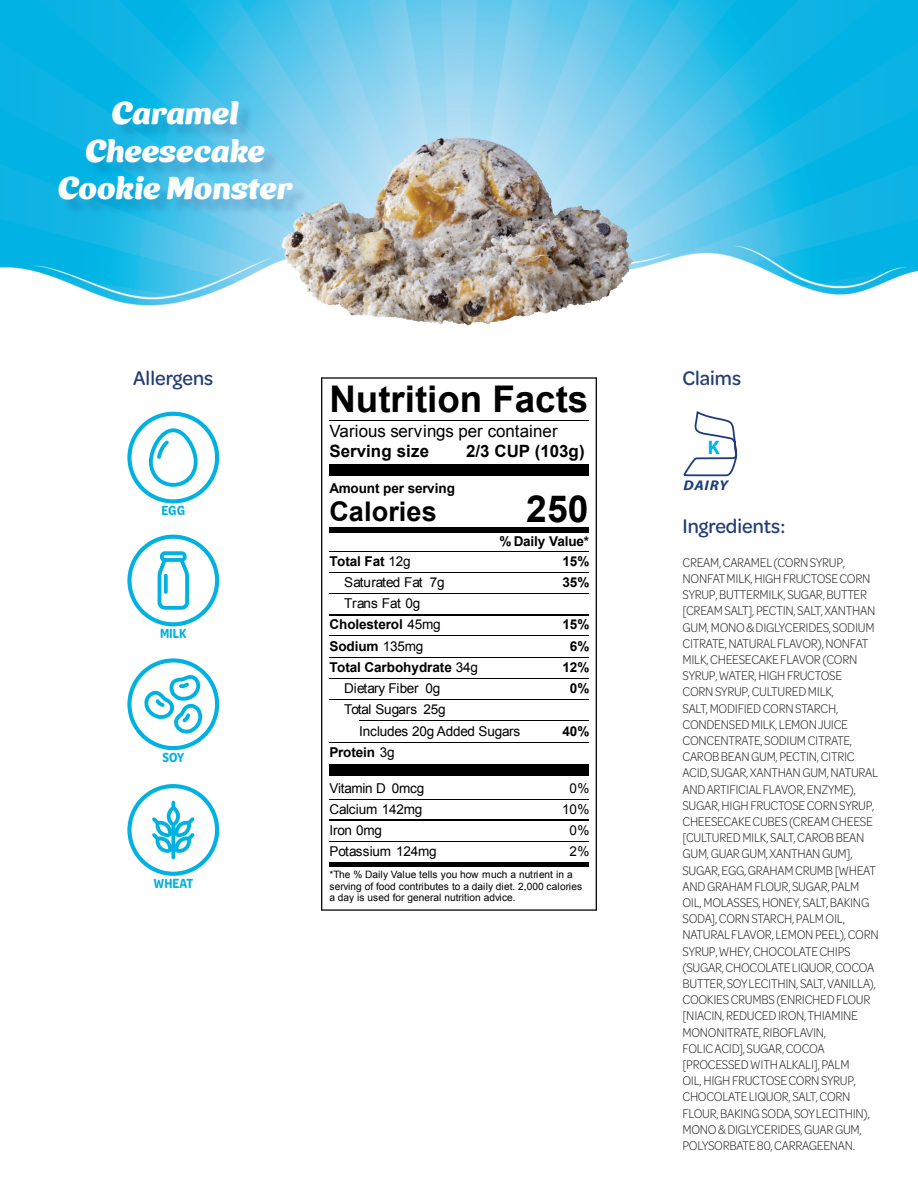
<style>
.page{position:relative;width:918px;height:1188px;background:#fff}
.page>*{position:absolute;margin:0;border:0;box-sizing:border-box;transform-origin:0 0}
.t1{font:700 37.35px "Arial";color:#000}
.t2{font:700 36.75px "Arial";color:#000}
.t3{font:31.5px/37.8px "Ice Cream Slant";color:#fff;text-align:center}
.t4{font:700 27.15px "Arial";color:#000}
.t5{font:500 21px "Omnes Semi Cond";color:#233e77}
.t6{font:16.95px/19.5px "Arial";color:#000}
.t7{font:700 16.95px "Arial";color:#000}
.t8{font:600 14.1px "Omnes Cond";color:#00b0df}
.t9{font:300 13.5px/16.2px "Omnes Cond";letter-spacing:-.02em;color:#231f20}
.t10{font:13.5px/21.6px "Arial";letter-spacing:-.015em;color:#000;text-align:center}
.t11{font:700 13.5px "Arial";letter-spacing:-.01em;color:#000}
.t12{font:10.2px/11.4px "Arial";letter-spacing:.005em;color:#000}
.s1{font-weight:700}
.s2{font-weight:400}
</style>
<div class="page">
<svg style="left:0;top:0;width:918px;height:238px;background:#3bbfe8"></svg>
<img style="left:0;top:238px;width:918px;height:68px">
<div style="left:62px;top:104px;width:247px;height:112px;background:#1e3e7a;opacity:.2"></div>
<img style="left:278px;top:125px;width:362px;height:201px">
<svg style="left:127px;top:658px;width:92px;height:92px"></svg>
<svg style="left:127px;top:535px;width:92px;height:91px"></svg>
<svg style="left:164px;top:574px;width:4px;height:20px"></svg>
<svg style="left:127px;top:784px;width:92px;height:92px"></svg>
<svg style="left:127px;top:412px;width:92px;height:91px"></svg>
<hr style="left:329px;top:420px;width:260px;height:1px;background:#000">
<div style="left:329px;top:464px;width:260px;height:12px;background:#000"></div>
<div style="left:329px;top:527px;width:260px;height:5px;background:#000"></div>
<hr style="left:329px;top:551px;width:260px;height:1px;background:#000">
<hr style="left:329px;top:572px;width:260px;height:1px;background:#000">
<hr style="left:329px;top:593px;width:260px;height:1px;background:#000">
<hr style="left:329px;top:614px;width:260px;height:1px;background:#000">
<hr style="left:329px;top:636px;width:260px;height:1px;background:#000">
<hr style="left:329px;top:657px;width:260px;height:1px;background:#000">
<hr style="left:329px;top:678px;width:260px;height:1px;background:#000">
<hr style="left:329px;top:699px;width:260px;height:1px;background:#000">
<hr style="left:359px;top:721px;width:230px;height:1px;background:#000">
<hr style="left:329px;top:742px;width:260px;height:1px;background:#000">
<div style="left:329px;top:764px;width:260px;height:12px;background:#000"></div>
<hr style="left:329px;top:799px;width:260px;height:1px;background:#000">
<hr style="left:329px;top:820px;width:260px;height:1px;background:#000">
<hr style="left:329px;top:841px;width:260px;height:1px;background:#000">
<div style="left:329px;top:862px;width:260px;height:5px;background:#000"></div>
<hr style="left:322px;top:377px;width:274px;height:2px;background:#000">
<hr style="left:596px;top:378px;width:1px;height:532px;background:#000">
<hr style="left:322px;top:909px;width:274px;height:2px;background:#000">
<hr style="left:321px;top:378px;width:1px;height:532px;background:#000">
<svg style="left:683px;top:411px;width:55px;height:66px"></svg>
<p class="t3" style="left:57px;top:91px;width:237px">Caramel<br>Cheesecake<br>Cookie Monster</p>
<p class="t5" style="left:133px;top:364px;width:81px">Allergens</p>
<p class="t5" style="left:683px;top:364px;width:60px">Claims</p>
<p class="t2" style="left:329px;top:375px;width:260px">Nutrition Facts</p>
<p class="t6" style="left:329px;top:421px;width:230px">Various servings per container<br><span class="s1">Serving size</span></p>
<p class="t7" style="left:466px;top:439px;width:120px">2/3 CUP (103g)</p>
<p class="t8" style="left:162px;top:501px;width:25px">EGG</p>
<p class="t8" style="left:160px;top:624px;width:28px">MILK</p>
<p class="t8" style="left:162px;top:748px;width:23px">SOY</p>
<p class="t8" style="left:154px;top:874px;width:41px">WHEAT</p>
<p class="t11" style="left:329px;top:479px;width:127px">Amount per serving</p>
<p class="t4" style="left:329px;top:493px;width:109px">Calories</p>
<p class="t1" style="left:526px;top:484px;width:64px">250</p>
<p class="t11" style="left:499px;top:532px;width:91px">% Daily Value*</p>
<p class="t11" style="left:329px;top:552px;width:83px">Total Fat <span class="s2">12g</span></p>
<p class="t11" style="left:563px;top:552px;width:29px">15%</p>
<p class="t10" style="left:344px;top:571px;width:102px">Saturated Fat 7g</p>
<p class="t11" style="left:563px;top:573px;width:29px">35%</p>
<p class="t10" style="left:329px;top:592px;width:113px">Trans Fat 0g<br><span class="s1">Cholesterol</span> 45mg</p>
<p class="t11" style="left:563px;top:616px;width:29px">15%</p>
<p class="t11" style="left:329px;top:637px;width:95px">Sodium <span class="s2">135mg</span></p>
<p class="t11" style="left:570px;top:637px;width:21px">6%</p>
<p class="t11" style="left:329px;top:658px;width:150px">Total Carbohydrate <span class="s2">34g</span></p>
<p class="t11" style="left:563px;top:658px;width:29px">12%</p>
<p class="t10" style="left:344px;top:678px;width:98px">Dietary Fiber 0g</p>
<p class="t11" style="left:570px;top:680px;width:21px">0%</p>
<p class="t10" style="left:359px;top:699px;width:163px;line-height:21.1px;text-align:left;text-indent:-15px">Total Sugars 25g<br>Includes 20g Added Sugars</p>
<p class="t11" style="left:563px;top:722px;width:29px">40%</p>
<p class="t11" style="left:329px;top:743px;width:67px">Protein <span class="s2">3g</span></p>
<p class="t10" style="left:329px;top:777px;width:97px">Vitamin D 0mcg</p>
<p class="t10" style="left:569px;top:777px;width:22px">0%</p>
<p class="t10" style="left:329px;top:798px;width:95px">Calcium 142mg</p>
<p class="t10" style="left:562px;top:798px;width:29px">10%</p>
<p class="t10" style="left:329px;top:820px;width:54px">Iron 0mg</p>
<p class="t10" style="left:569px;top:820px;width:22px">0%</p>
<p class="t10" style="left:329px;top:841px;width:109px">Potassium 124mg</p>
<p class="t10" style="left:569px;top:841px;width:22px">2%</p>
<p class="t12" style="left:329px;top:869px;width:254px">*The % Daily Value tells you how much a nutrient in a serving of food contributes to a daily diet. 2,000 calories a day is used for general nutrition advice.</p>
<p class="t5" style="left:683px;top:512px;width:105px">Ingredients:</p>
<p class="t9" style="left:683px;top:554px;width:198px">CREAM, CARAMEL (CORN SYRUP,<br>NONFAT MILK, HIGH FRUCTOSE CORN<br>SYRUP, BUTTERMILK, SUGAR, BUTTER [CREAM SALT], PECTIN, SALT, XANTHAN<br>GUM, MONO &amp; DIGLYCERIDES, SODIUM<br>CITRATE, NATURAL FLAVOR), NONFAT<br>MILK, CHEESECAKE FLAVOR (CORN<br>SYRUP, WATER, HIGH FRUCTOSE<br>CORN SYRUP, CULTURED MILK,<br>SALT, MODIFIED CORN STARCH,<br>CONDENSED MILK, LEMON JUICE<br>CONCENTRATE, SODIUM CITRATE,<br>CAROB BEAN GUM, PECTIN, CITRIC<br>ACID, SUGAR, XANTHAN GUM, NATURAL<br>AND ARTIFICIAL FLAVOR, ENZYME),<br>SUGAR, HIGH FRUCTOSE CORN SYRUP,<br>CHEESECAKE CUBES (CREAM CHEESE [CULTURED MILK, SALT, CAROB BEAN<br>GUM, GUAR GUM, XANTHAN GUM],<br>SUGAR, EGG, GRAHAM CRUMB [WHEAT<br>AND GRAHAM FLOUR, SUGAR, PALM<br>OIL, MOLASSES, HONEY, SALT, BAKING<br>SODA], CORN STARCH, PALM OIL,<br>NATURAL FLAVOR, LEMON PEEL), CORN<br>SYRUP, WHEY, CHOCOLATE CHIPS (SUGAR, CHOCOLATE LIQUOR, COCOA<br>BUTTER, SOY LECITHIN, SALT, VANILLA),<br>COOKIES CRUMBS (ENRICHED FLOUR [NIACIN, REDUCED IRON, THIAMINE<br>MONONITRATE, RIBOFLAVIN,<br>FOLIC ACID], SUGAR, COCOA [PROCESSED WITH ALKALI], PALM<br>OIL, HIGH FRUCTOSE CORN SYRUP,<br>CHOCOLATE LIQUOR, SALT, CORN<br>FLOUR, BAKING SODA, SOY LECITHIN),<br>MONO &amp; DIGLYCERIDES, GUAR GUM,<br>POLYSORBATE 80, CARRAGEENAN.</p>
</div>
